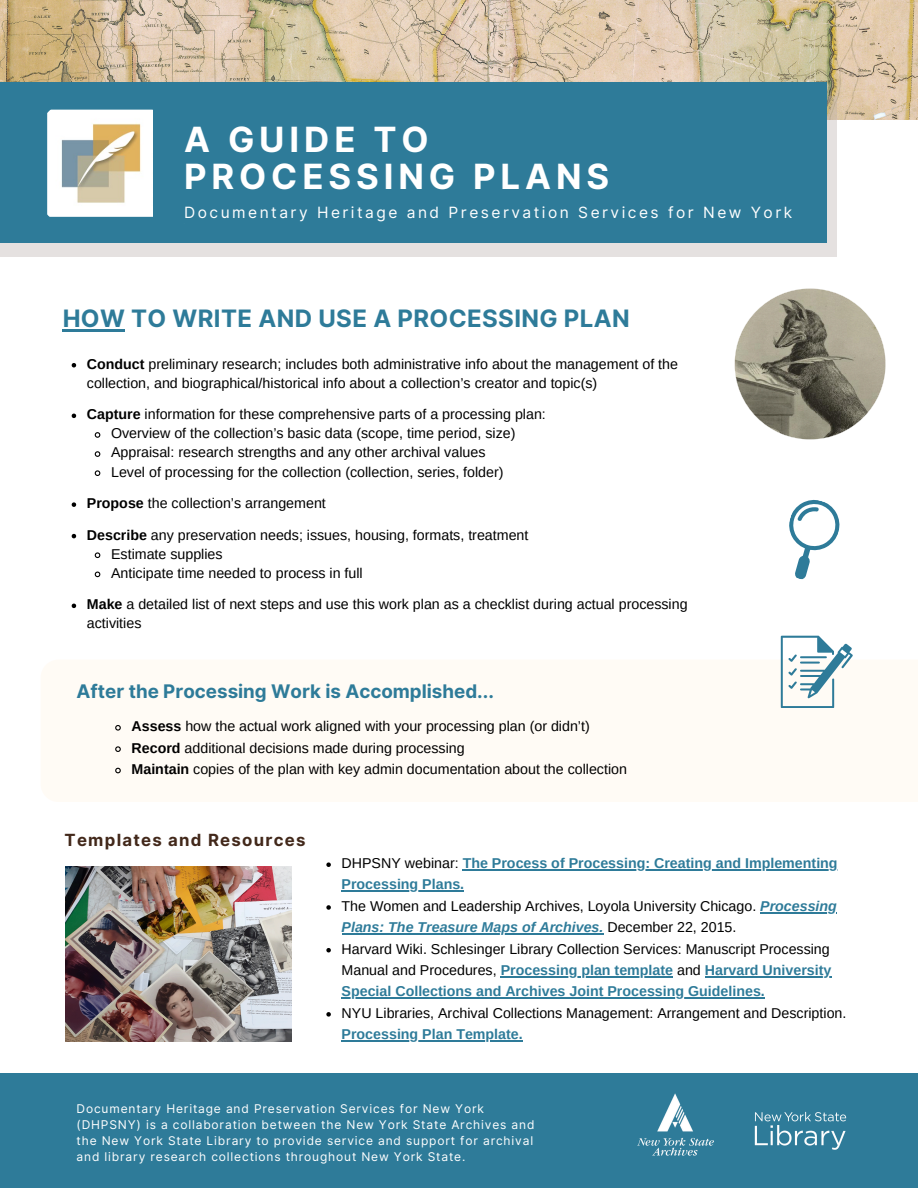
<style>
.page{position:relative;width:918px;height:1188px;background:#fff}
.page>*{position:absolute;margin:0;border:0;box-sizing:border-box;transform-origin:0 0}
.t1{font:700 34.8px/37.2px "Inter";letter-spacing:.14em;color:#fff}
.t2{font:700 24px "Inter";letter-spacing:.015em;color:#2e7b99}
.t3{font:700 18.75px "Inter";color:#2e7b99}
.t4{font:16.95px "Inter";letter-spacing:.16em;color:#fff}
.t5{font:700 16.8px "Inter";letter-spacing:.075em;color:#42281a}
.t6{font:15.45px "Inter";letter-spacing:.16em;color:#fff}
.t7{font:14.25px/21.3px "Arimo";color:#000}
.t8{font:700 14.25px "Arimo";color:#2e7b99}
.t9{font:12px/16px "Inter";letter-spacing:.07em;color:#fff}
.s1{font-weight:700}
.s2{font-weight:400;color:#000}
.s3{font-weight:700;color:#2e7b99}
.s4{font-weight:700;font-style:italic;color:#2e7b99}
</style>
<div class="page">
<div style="left:0;top:1073px;width:918px;height:115px;background:#2e7b99"></div>
<img style="left:637px;top:1093px;width:77px;height:63px">
<img style="left:754px;top:1111px;width:93px;height:39px">
<img style="left:0;top:0;width:918px;height:119px">
<div style="left:0;top:96px;width:836px;height:161px;background:#e5e1e0"></div>
<div style="left:0;top:83px;width:827px;height:160px;background:#2e7b99"></div>
<img style="left:27px;top:89px;width:149px;height:149px;border-radius:50%">
<svg style="left:734px;top:288px;width:152px;height:152px"></svg>
<svg style="left:781px;top:636px;width:72px;height:72px"></svg>
<svg style="left:789px;top:499px;width:51px;height:81px"></svg>
<svg style="left:72px;top:363px;width:4px;height:4px"></svg>
<svg style="left:72px;top:414px;width:4px;height:4px"></svg>
<svg style="left:94px;top:432px;width:7px;height:6px"></svg>
<svg style="left:94px;top:451px;width:7px;height:6px"></svg>
<svg style="left:94px;top:470px;width:7px;height:6px"></svg>
<svg style="left:72px;top:502px;width:4px;height:5px"></svg>
<svg style="left:72px;top:534px;width:4px;height:4px"></svg>
<svg style="left:94px;top:552px;width:7px;height:7px"></svg>
<svg style="left:94px;top:571px;width:7px;height:7px"></svg>
<svg style="left:72px;top:604px;width:4px;height:4px"></svg>
<img style="left:65px;top:866px;width:227px;height:176px">
<hr style="left:63px;top:329px;width:62px;height:2px;background:#2e7b99">
<svg style="left:326px;top:862px;width:5px;height:5px"></svg>
<hr style="left:463px;top:869px;width:375px;height:1px;background:#2e7b99">
<hr style="left:342px;top:891px;width:122px;height:1px;background:#2e7b99">
<svg style="left:326px;top:905px;width:5px;height:5px"></svg>
<hr style="left:760px;top:912px;width:77px;height:1px;background:#2e7b99">
<hr style="left:342px;top:933px;width:262px;height:1px;background:#2e7b99">
<svg style="left:326px;top:948px;width:5px;height:4px"></svg>
<hr style="left:501px;top:976px;width:172px;height:1px;background:#2e7b99">
<hr style="left:705px;top:976px;width:126px;height:1px;background:#2e7b99">
<hr style="left:342px;top:997px;width:423px;height:2px;background:#2e7b99">
<svg style="left:326px;top:1012px;width:5px;height:5px"></svg>
<hr style="left:342px;top:1040px;width:181px;height:1px;background:#2e7b99">
<svg style="left:115px;top:724px;width:6px;height:7px"></svg>
<svg style="left:115px;top:746px;width:6px;height:6px"></svg>
<svg style="left:115px;top:767px;width:6px;height:7px"></svg>
<p class="t1" style="left:184px;top:121px;width:427px">A GUIDE TO<br>PROCESSING PLANS</p>
<p class="t6" style="left:184px;top:203px;width:610px">Documentary Heritage and Preservation Services for New York</p>
<p class="t4" style="left:188px;top:203px;width:668px">Documentary Heritage and Preservation Services for New York</p>
<p class="t2" style="left:63px;top:304px;width:569px">HOW TO WRITE AND USE A PROCESSING PLAN</p>
<h6 class="t7" style="left:87px;top:354px;width:593px;line-height:19.2px"><span class="s1">Conduct</span> preliminary research; includes both administrative info about the management of the collection, and biographical/historical info about a collection’s creator and topic(s)</h6>
<h4 class="t7" style="left:87px;top:404px;width:461px"><span class="s1">Capture</span> information for these comprehensive parts of a processing plan:</h4>
<h2 class="t7" style="left:111px;top:423px;width:406px">Overview of the collection’s basic data (scope, time period, size)</h2>
<p class="t7" style="left:111px;top:442px;width:376px">Appraisal: research strengths and any other archival values</p>
<p class="t7" style="left:111px;top:461px;width:394px">Level of processing for the collection (collection, series, folder)</p>
<p class="t7" style="left:87px;top:492px;width:240px"><span class="s1">Propose</span> the collection’s arrangement</p>
<p class="t7" style="left:87px;top:524px;width:443px"><span class="s1">Describe</span> any preservation needs; issues, housing, formats, treatment</p>
<p class="t7" style="left:111px;top:543px;width:113px">Estimate supplies</p>
<p class="t7" style="left:111px;top:562px;width:253px">Anticipate time needed to process in full</p>
<p class="t7" style="left:87px;top:595px;width:602px;line-height:19.2px"><span class="s1">Make</span> a detailed list of next steps and use this work plan as a checklist during actual processing activities</p>
<p class="t3" style="left:77px;top:680px;width:419px">After the Processing Work is Accomplished...</p>
<p class="t7" style="left:132px;top:716px;width:460px"><span class="s1">Assess</span> how the actual work aligned with your processing plan (or didn’t)</p>
<p class="t7" style="left:132px;top:737px;width:335px"><span class="s1">Record</span> additional decisions made during processing</p>
<p class="t7" style="left:132px;top:758px;width:497px"><span class="s1">Maintain</span> copies of the plan with key admin documentation about the collection</p>
<p class="t5" style="left:65px;top:830px;width:243px">Templates and Resources</p>
<p class="t8" style="left:342px;top:855px;width:498px"><span class="s2">DHPSNY webinar:</span> The Process of Processing: Creating and Implementing</p>
<p class="t7" style="left:342px;top:874px;width:497px"><span class="s3">Processing Plans.<br></span>The Women and Leadership Archives, Loyola University Chicago. <span class="s4">Processing</span></p>
<p class="t7" style="left:342px;top:917px;width:491px"><span class="s4">Plans: The Treasure Maps of Archives.</span> December 22, 2015.<br>Harvard Wiki. Schlesinger Library Collection Services: Manuscript Processing<br>Manual and Procedures, <span class="s3">Processing plan template</span> and <span class="s3">Harvard University</span></p>
<p class="t7" style="left:342px;top:981px;width:506px"><span class="s3">Special Collections and Archives Joint Processing Guidelines.<br></span>NYU Libraries, Archival Collections Management: Arrangement and Description.</p>
<p class="t8" style="left:342px;top:1026px;width:183px">Processing Plan Template.</p>
<p class="t9" style="left:77px;top:1101px;width:459px">Documentary Heritage and Preservation Services for New York (DHPSNY) is a collaboration between the New York State Archives and the New York State Library to provide service and support for archival and library research collections throughout New York State.</p>
</div>
